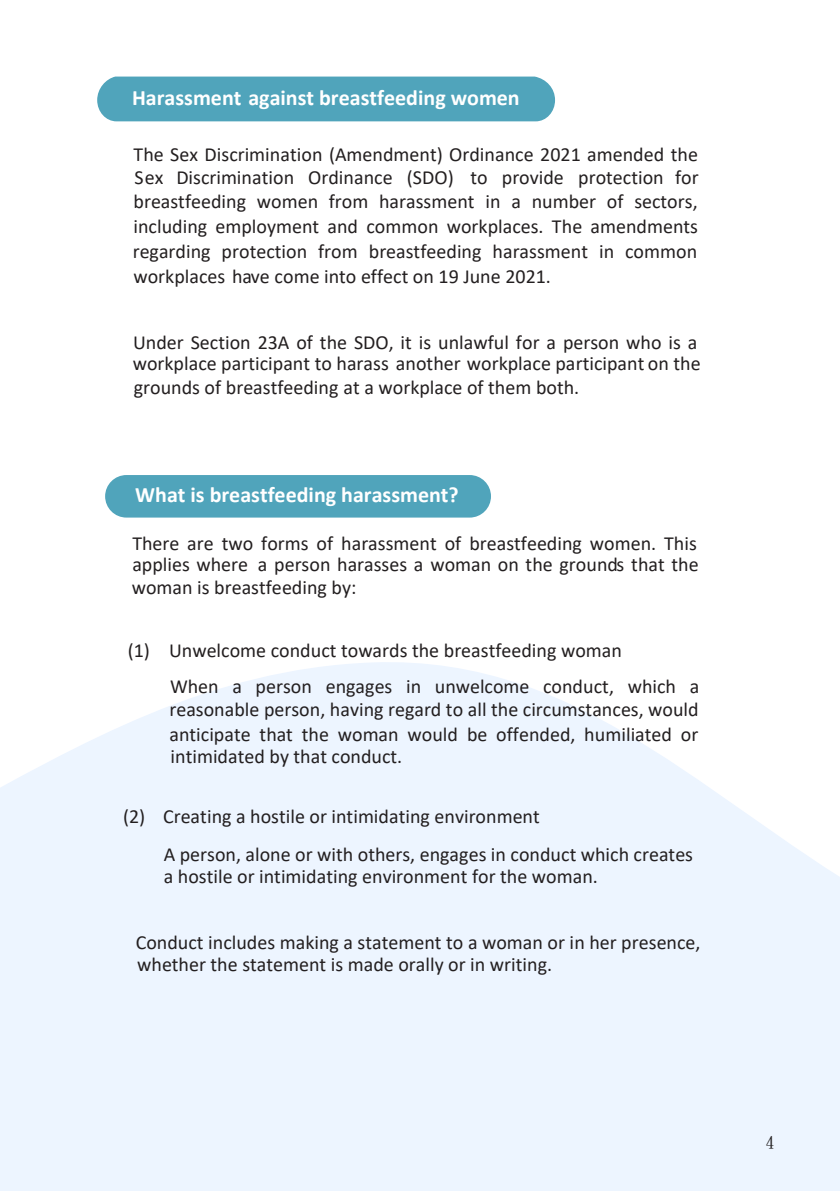
<style>
.page{position:relative;width:840px;height:1191px;background:#fff}
.page>*{position:absolute;margin:0;border:0;box-sizing:border-box;transform-origin:0 0}
.t1{font:700 22px "Calibri";color:#fff}
.t2{font:20px/24.2px "Calibri";color:#231f20}
.t3{font:17px "DF Kai Shu SB Estd BF";color:#231f20}
</style>
<div class="page">
<svg style="left:0;top:662px;width:839px;height:529px;background:#eff6ff"></svg>
<div style="left:105px;top:475px;width:385px;height:42px;background:#50a4bb;border-radius:21px"></div>
<div style="left:97px;top:77px;width:457px;height:44px;background:#50a4bb"></div>
<p class="t1" style="left:132px;top:83px;width:389px">Harassment against breastfeeding women</p>
<p class="t2" style="left:133px;top:142px;width:567px;text-align:justify">The Sex Discrimination (Amendment) Ordinance 2021 amended the Sex Discrimination Ordinance (SDO) to provide protection for breastfeeding women from harassment in a number of sectors, including employment and common workplaces. The amendments regarding protection from breastfeeding harassment in common workplaces have come into effect on 19 June 2021.</p>
<p class="t2" style="left:133px;top:331px;width:569px;line-height:21px">Under Section 23A of the SDO, it is unlawful for a person who is a workplace participant to harass another workplace participant on the</p>
<p class="t2" style="left:134px;top:374px;width:447px">grounds of breastfeeding at a workplace of them both.</p>
<p class="t1" style="left:135px;top:479px;width:325px">What is breastfeeding harassment?</p>
<p class="t2" style="left:132px;top:531px;width:568px;line-height:22px;text-align:justify">There are two forms of harassment of breastfeeding women. This applies where a person harasses a woman on the grounds that the woman is breastfeeding by:</p>
<p class="t2" style="left:170px;top:632px;width:530px;line-height:36px;text-indent:-42px">(1) Unwelcome conduct towards the breastfeeding woman<br>When a person engages in unwelcome conduct, which a</p>
<p class="t2" style="left:169px;top:696px;width:530px;line-height:25.4px">reasonable person, having regard to all the circumstances, would anticipate that the woman would be offended, humiliated or</p>
<p class="t2" style="left:170px;top:743px;width:233px">intimidated by that conduct.</p>
<p class="t2" style="left:164px;top:797px;width:530px;line-height:37.6px;text-indent:-41px">(2) Creating a hostile or intimidating environment<br>A person, alone or with others, engages in conduct which creates</p>
<p class="t2" style="left:164px;top:864px;width:435px">a hostile or intimidating environment for the woman.</p>
<p class="t2" style="left:136px;top:931px;width:566px;line-height:21.6px">Conduct includes making a statement to a woman or in her presence, whether the statement is made orally or in writing.</p>
<p class="t3" style="left:765px;top:1134px;width:10px">4</p>
</div>
